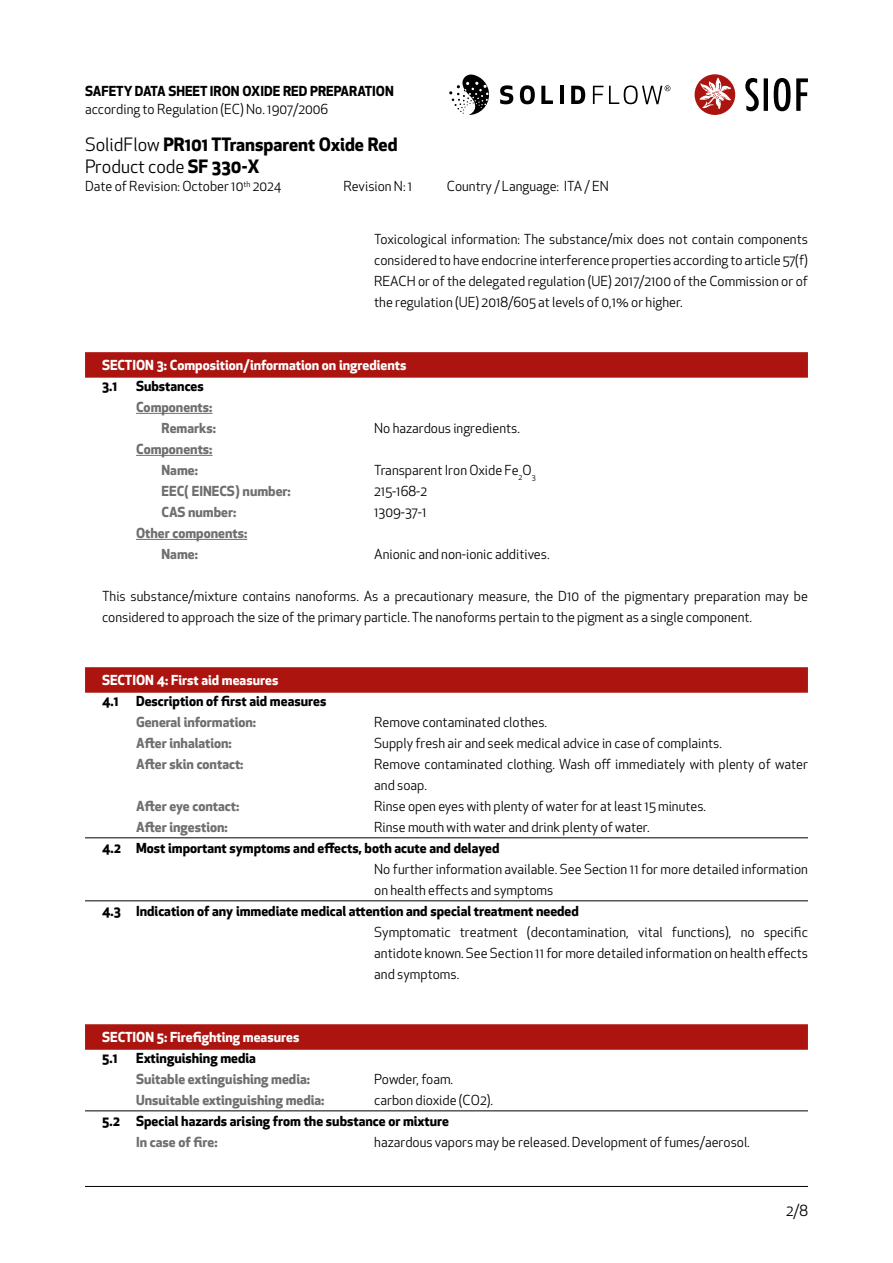
<style>
.page{position:relative;width:893px;height:1263px;background:#fff}
.page>*{position:absolute;margin:0;border:0;box-sizing:border-box;transform-origin:0 0}
.t1{font:700 18px/22.5px "Apex New";color:#000}
.t2{font:15px "Apex New";color:#000}
.t3{font:13.5px/21px "Apex New";color:#000}
.t4{font:700 13.5px "Apex New";color:#000}
.t5{font:700 13.5px/21px "Apex New";color:#706f6f}
.t6{font:700 13.5px "Apex New";color:#fff}
.s1{font-weight:400}
</style>
<div class="page">
<hr style="left:85px;top:1186px;width:723px;height:1px;background:#000">
<div style="left:85px;top:352px;width:723px;height:26px;background:#ac1410"></div>
<hr style="left:136px;top:413px;width:76px;height:1px;background:#706f6f">
<hr style="left:136px;top:455px;width:77px;height:1px;background:#706f6f">
<hr style="left:136px;top:539px;width:111px;height:1px;background:#706f6f">
<div style="left:85px;top:667px;width:723px;height:26px;background:#ac1410"></div>
<hr style="left:85px;top:837px;width:723px;height:1px;background:#000">
<hr style="left:85px;top:900px;width:723px;height:1px;background:#000">
<div style="left:85px;top:1024px;width:723px;height:26px;background:#ac1410"></div>
<hr style="left:85px;top:1110px;width:723px;height:1px;background:#000">
<div style="left:695px;top:74px;width:40px;height:41px;background:#ac1410;border-radius:50%"></div>
<svg style="left:699px;top:78px;width:32px;height:31px"></svg>
<svg style="left:745px;top:78px;width:63px;height:33px"></svg>
<svg style="left:449px;top:74px;width:40px;height:41px"></svg>
<svg style="left:500px;top:85px;width:13px;height:19px"></svg>
<svg style="left:520px;top:85px;width:15px;height:19px"></svg>
<svg style="left:541px;top:86px;width:12px;height:18px"></svg>
<svg style="left:560px;top:86px;width:3px;height:18px"></svg>
<svg style="left:571px;top:86px;width:14px;height:18px"></svg>
<svg style="left:593px;top:86px;width:10px;height:18px"></svg>
<svg style="left:609px;top:85px;width:61px;height:19px"></svg>
<p class="t4" style="left:85px;top:81px;width:310px">SAFETY DATA SHEET IRON OXIDE RED PREPARATION</p>
<p class="t3" style="left:85px;top:98px;width:245px">according to Regulation (EC) No. 1907/2006</p>
<h1 class="t1" style="left:85px;top:132px;width:314px"><span class="s1">SolidFlow</span> PR101 TTransparent Oxide Red<br><span class="s1">Product code</span> SF 330-X</h1>
<p class="t3" style="left:85px;top:176px;width:198px">Date of Revision: October 10<sup>th</sup> 2024</p>
<p class="t3" style="left:343px;top:176px;width:70px">Revision N: 1</p>
<p class="t3" style="left:447px;top:176px;width:164px">Country / Language: ITA / EN</p>
<p class="t3" style="left:374px;top:229px;width:435px;text-align:justify">Toxicological information: The substance/mix does not contain components considered to have endocrine interference properties according to article 57(f)<br>REACH or of the delegated regulation (UE) 2017/2100 of the Commission or of the regulation (UE) 2018/605 at levels of 0,1% or higher.</p>
<p class="t6" style="left:102px;top:355px;width:306px">SECTION 3: Composition/information on ingredients</p>
<p class="t4" style="left:102px;top:376px;width:17px">3.1</p>
<p class="t4" style="left:136px;top:376px;width:69px">Substances</p>
<p class="t5" style="left:136px;top:396px;width:82px;text-align:right">Components:<br>Remarks:</p>
<p class="t3" style="left:374px;top:418px;width:147px">No hazardous ingredients.</p>
<p class="t5" style="left:162px;top:438px;width:52px;text-indent:-26px">Components:<br>Name:</p>
<p class="t3" style="left:374px;top:460px;width:163px">Transparent Iron Oxide Fe<sub>2</sub>O<sub>3</sub></p>
<p class="t5" style="left:162px;top:480px;width:131px">EEC( EINECS) number:</p>
<p class="t3" style="left:374px;top:481px;width:54px">215-168-2</p>
<p class="t5" style="left:162px;top:501px;width:76px">CAS number:</p>
<p class="t3" style="left:374px;top:502px;width:54px">1309-37-1</p>
<p class="t5" style="left:162px;top:522px;width:87px;text-indent:-26px">Other components:<br>Name:</p>
<p class="t3" style="left:374px;top:544px;width:177px">Anionic and non-ionic additives.</p>
<p class="t3" style="left:102px;top:586px;width:707px">This substance/mixture contains nanoforms. As a precautionary measure, the D10 of the pigmentary preparation may be considered to approach the size of the primary particle. The nanoforms pertain to the pigment as a single component.</p>
<p class="t6" style="left:102px;top:670px;width:178px">SECTION 4: First aid measures</p>
<p class="t4" style="left:102px;top:691px;width:18px">4.1</p>
<p class="t4" style="left:136px;top:691px;width:192px">Description of first aid measures</p>
<p class="t5" style="left:136px;top:711px;width:122px">General information:</p>
<p class="t3" style="left:374px;top:712px;width:174px">Remove contaminated clothes.</p>
<p class="t5" style="left:136px;top:732px;width:97px">After inhalation:</p>
<p class="t3" style="left:374px;top:733px;width:349px">Supply fresh air and seek medical advice in case of complaints.</p>
<p class="t5" style="left:136px;top:753px;width:109px">After skin contact:</p>
<p class="t3" style="left:374px;top:754px;width:435px">Remove contaminated clothing. Wash off immediately with plenty of water and soap.</p>
<p class="t5" style="left:136px;top:795px;width:105px">After eye contact:</p>
<p class="t3" style="left:374px;top:796px;width:333px">Rinse open eyes with plenty of water for at least 15 minutes.</p>
<p class="t5" style="left:136px;top:816px;width:93px">After ingestion:</p>
<p class="t3" style="left:374px;top:817px;width:277px">Rinse mouth with water and drink plenty of water.</p>
<p class="t4" style="left:102px;top:838px;width:399px">4.2 Most important symptoms and effects, both acute and delayed</p>
<p class="t3" style="left:374px;top:859px;width:435px">No further information available. See Section 11 for more detailed information on health effects and symptoms</p>
<p class="t4" style="left:102px;top:901px;width:478px">4.3 Indication of any immediate medical attention and special treatment needed</p>
<p class="t3" style="left:374px;top:922px;width:435px;text-align:justify">Symptomatic treatment (decontamination, vital functions), no specific antidote known. See Section 11 for more detailed information on health effects and symptoms.</p>
<p class="t6" style="left:102px;top:1027px;width:199px">SECTION 5: Firefighting measures</p>
<p class="t4" style="left:102px;top:1048px;width:17px">5.1</p>
<p class="t4" style="left:136px;top:1048px;width:121px">Extinguishing media</p>
<p class="t5" style="left:136px;top:1068px;width:175px">Suitable extinguishing media:</p>
<p class="t3" style="left:374px;top:1069px;width:80px">Powder, foam.</p>
<p class="t5" style="left:136px;top:1089px;width:190px">Unsuitable extinguishing media:</p>
<p class="t3" style="left:374px;top:1090px;width:120px">carbon dioxide (CO2).</p>
<p class="t4" style="left:102px;top:1111px;width:348px">5.2 Special hazards arising from the substance or mixture</p>
<p class="t5" style="left:136px;top:1131px;width:83px">In case of fire:</p>
<p class="t3" style="left:374px;top:1132px;width:377px">hazardous vapors may be released. Development of fumes/aerosol.</p>
<p class="t2" style="left:786px;top:1201px;width:23px">2/8</p>
</div>
